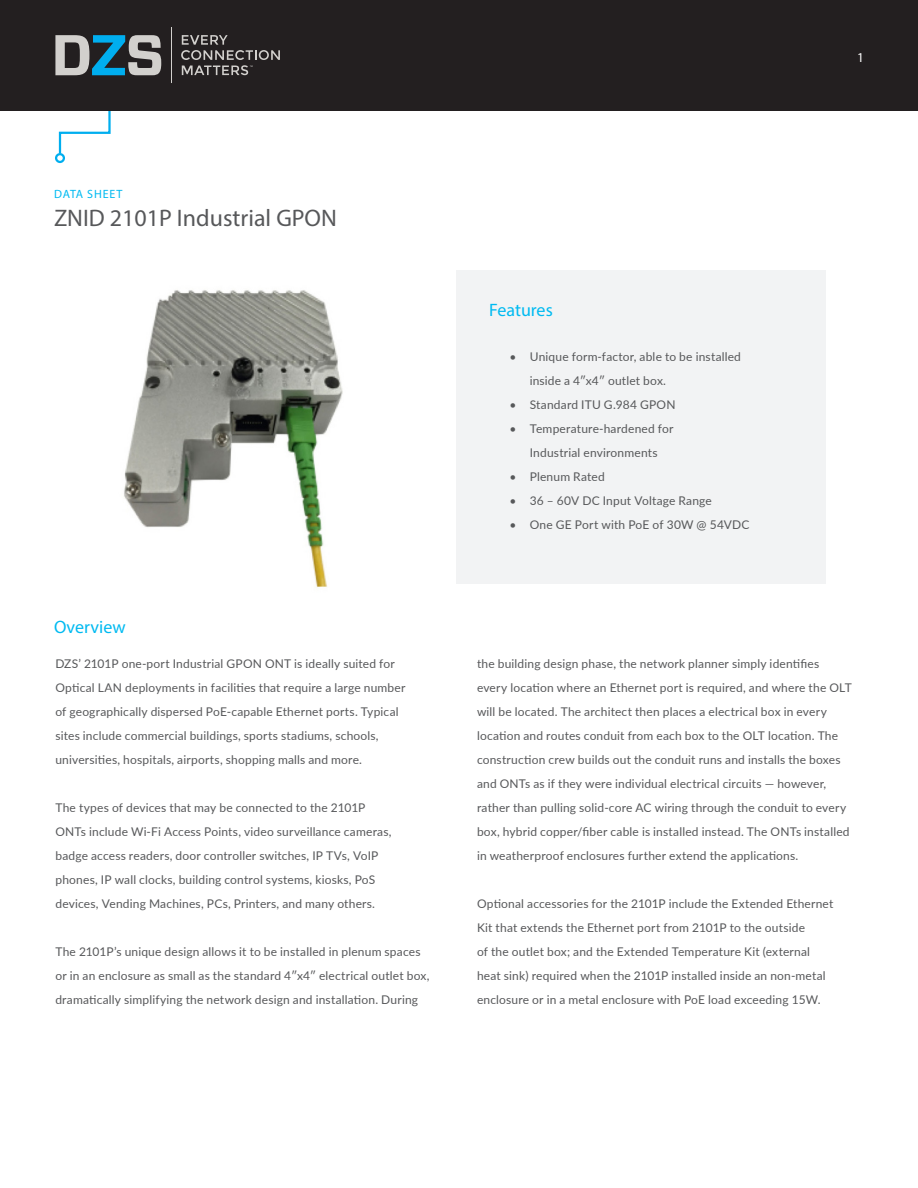
<style>
.page{position:relative;width:918px;height:1188px;background:#fff}
.page>*{position:absolute;margin:0;border:0;box-sizing:border-box;transform-origin:0 0}
.Product_Title{font:24px "Myriad Pro";color:#57585a}
.t1{font:18px "Myriad Pro";color:#00baf1}
.t2{font:13.5px "Myriad Pro";color:#fff}
.t3{font:12px/24px "Lato";letter-spacing:.015em;color:#57585a}
.Data_Sheet{font:12px "Myriad Pro";letter-spacing:.07em;color:#00baf1}
</style>
<div class="page">
<img style="left:124px;top:290px;width:219px;height:297px">
<div style="left:457px;top:270px;width:369px;height:313px;background:#f2f3f4"></div>
<div style="left:55px;top:153px;width:10px;height:10px;border:2px solid #00aeef;border-radius:50%"></div>
<svg style="left:58px;top:110px;width:54px;height:45px"></svg>
<div style="left:0;top:0;width:918px;height:110px;background:#231f20"></div>
<svg style="left:55px;top:35px;width:106px;height:40px"></svg>
<svg style="left:181px;top:35px;width:99px;height:40px"></svg>
<hr style="left:171px;top:27px;width:1px;height:56px;background:#d2d0cd">
<p class="t2" style="left:857px;top:49px;width:8px">1</p>
<p class="Data_Sheet" style="left:54px;top:186px;width:70px">DATA SHEET</p>
<p class="Product_Title" style="left:54px;top:204px;width:284px">ZNID 2101P Industrial GPON</p>
<h2 class="t1" style="left:54px;top:616px;width:73px">Overview</h2>
<p class="t3" style="left:55px;top:652px;width:352px">DZS’ 2101P one-port Industrial GPON ONT is ideally suited for Optical LAN deployments in facilities that require a large number of geographically dispersed PoE-capable Ethernet ports. Typical sites include commercial buildings, sports stadiums, schools, universities, hospitals, airports, shopping malls and more.</p>
<p class="t3" style="left:55px;top:796px;width:338px">The types of devices that may be connected to the 2101P ONTs include Wi-Fi Access Points, video surveillance cameras, badge access readers, door controller switches, IP TVs, VoIP phones, IP wall clocks, building control systems, kiosks, PoS devices, Vending Machines, PCs, Printers, and many others.</p>
<p class="t3" style="left:55px;top:940px;width:376px">The 2101P’s unique design allows it to be installed in plenum spaces or in an enclosure as small as the standard 4″x4″ electrical outlet box, dramatically simplifying the network design and installation. During</p>
<h2 class="t1" style="left:489px;top:299px;width:65px">Features</h2>
<p class="t3" style="left:530px;top:344px;width:213px;text-indent:-20px">• Unique form-factor, able to be installed inside a 4″x4″ outlet box.</p>
<p class="t3" style="left:509px;top:392px;width:168px">• Standard ITU G.984 GPON</p>
<p class="t3" style="left:509px;top:416px;width:166px;text-align:center">• Temperature-hardened for<br>Industrial environments</p>
<p class="t3" style="left:509px;top:464px;width:97px">• Plenum Rated</p>
<p class="t3" style="left:509px;top:488px;width:204px">• 36 – 60V DC Input Voltage Range</p>
<p class="t3" style="left:509px;top:512px;width:242px">• One GE Port with PoE of 30W @ 54VDC</p>
<p class="t3" style="left:477px;top:652px;width:376px">the building design phase, the network planner simply identifies every location where an Ethernet port is required, and where the OLT will be located. The architect then places a electrical box in every location and routes conduit from each box to the OLT location. The construction crew builds out the conduit runs and installs the boxes and ONTs as if they were individual electrical circuits — however, rather than pulling solid-core AC wiring through the conduit to every box, hybrid copper/fiber cable is installed instead. The ONTs installed in weatherproof enclosures further extend the applications.</p>
<p class="t3" style="left:477px;top:892px;width:358px">Optional accessories for the 2101P include the Extended Ethernet Kit that extends the Ethernet port from 2101P to the outside<br>of the outlet box; and the Extended Temperature Kit (external heat sink) required when the 2101P installed inside an non-metal enclosure or in a metal enclosure with PoE load exceeding 15W.</p>
</div>
